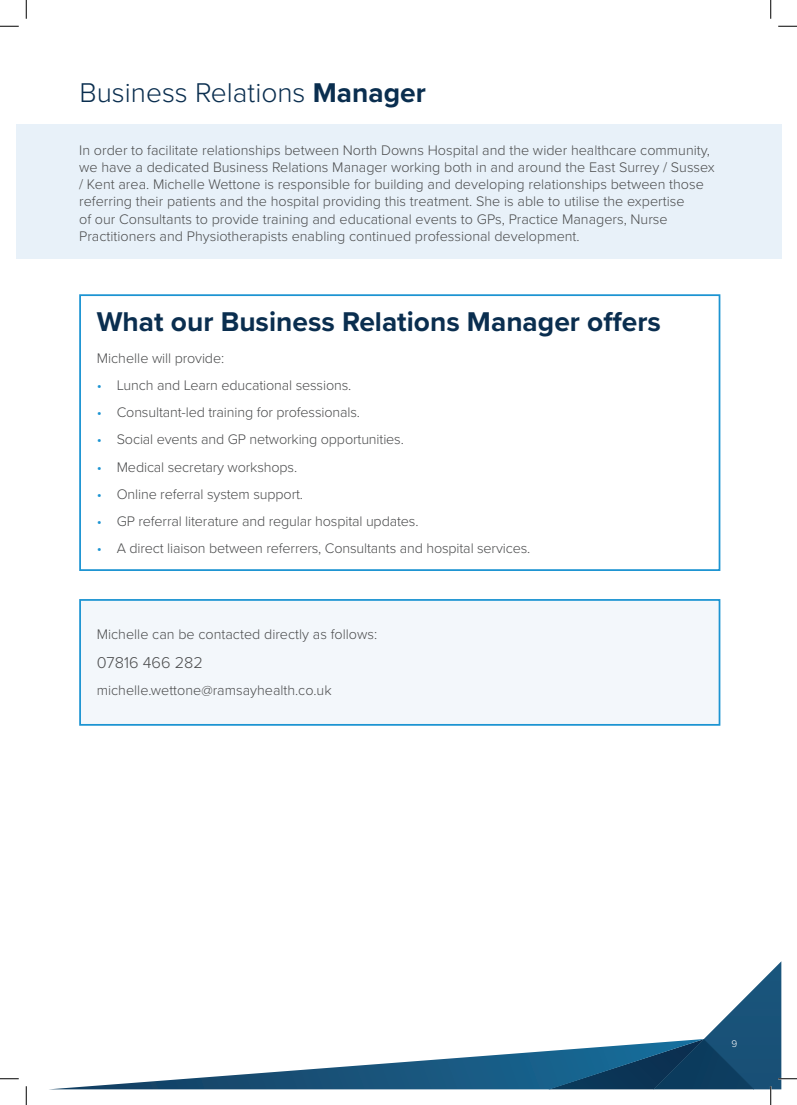
<style>
.page{position:relative;width:797px;height:1105px;background:#fff}
.page>*{position:absolute;margin:0;border:0;box-sizing:border-box;transform-origin:0 0}
.t1{font:700 28.12px "Proxima Nova";color:#0a2e4f}
.t2{font:300 28.12px "Proxima Nova";color:#0a2e4f}
.t3{font:300 16.25px "Proxima Nova";color:#4b4c4d}
.DESC{font:300 14.38px/17.2px "Proxima Nova";color:#4b4c4d}
.t4{font:300 10px "Proxima Nova";color:#fff}
.s1{font-weight:700}
.s2{color:#1c94d2}
</style>
<div class="page">
<div style="left:16px;top:124px;width:765px;height:134px;background:#e8f1f9"></div>
<div style="left:79px;top:294px;width:641px;height:277px;border:2px solid #1c94d2"></div>
<div style="left:79px;top:599px;width:641px;height:127px;background:#f3f7fb;border:2px solid #1c94d2"></div>
<svg style="left:0;top:25px;width:19px;height:2px"></svg>
<svg style="left:778px;top:25px;width:19px;height:2px"></svg>
<svg style="left:0;top:1078px;width:19px;height:1px"></svg>
<svg style="left:25px;top:0;width:2px;height:19px"></svg>
<svg style="left:25px;top:1086px;width:2px;height:19px"></svg>
<svg style="left:770px;top:0;width:1px;height:19px"></svg>
<svg style="left:49px;top:961px;width:748px;height:144px"></svg>
<h2 class="t2" style="left:79px;top:71px;width:348px">Business Relations <span class="s1">Manager</span></h2>
<p class="DESC" style="left:79px;top:140px;width:637px">In order to facilitate relationships between North Downs Hospital and the wider healthcare community, we have a dedicated Business Relations Manager working both in and around the East Surrey / Sussex / Kent area. Michelle Wettone is responsible for building and developing relationships between those referring their patients and the hospital providing this treatment. She is able to utilise the expertise<br>of our Consultants to provide training and educational events to GPs, Practice Managers, Nurse Practitioners and Physiotherapists enabling continued professional development.</p>
<h2 class="t1" style="left:97px;top:301px;width:565px">What our Business Relations Manager offers</h2>
<p class="DESC" style="left:97px;top:348px;width:129px">Michelle will provide:</p>
<p class="DESC" style="left:97px;top:376px;width:256px"><span class="s2">•</span> Lunch and Learn educational sessions.</p>
<p class="DESC" style="left:97px;top:403px;width:265px"><span class="s2">•</span> Consultant-led training for professionals.</p>
<p class="DESC" style="left:97px;top:430px;width:308px"><span class="s2">•</span> Social events and GP networking opportunities.</p>
<p class="DESC" style="left:97px;top:457px;width:202px"><span class="s2">•</span> Medical secretary workshops.</p>
<p class="DESC" style="left:97px;top:485px;width:208px"><span class="s2">•</span> Online referral system support.</p>
<p class="DESC" style="left:97px;top:512px;width:323px"><span class="s2">•</span> GP referral literature and regular hospital updates.</p>
<p class="DESC" style="left:97px;top:539px;width:435px"><span class="s2">•</span> A direct liaison between referrers, Consultants and hospital services.</p>
<p class="DESC" style="left:97px;top:624px;width:282px">Michelle can be contacted directly as follows:</p>
<p class="t3" style="left:97px;top:651px;width:108px">07816 466 282</p>
<p class="DESC" style="left:97px;top:681px;width:236px">michelle.wettone@ramsayhealth.co.uk</p>
<p class="t4" style="left:731px;top:1036px;width:7px">9</p>
</div>
